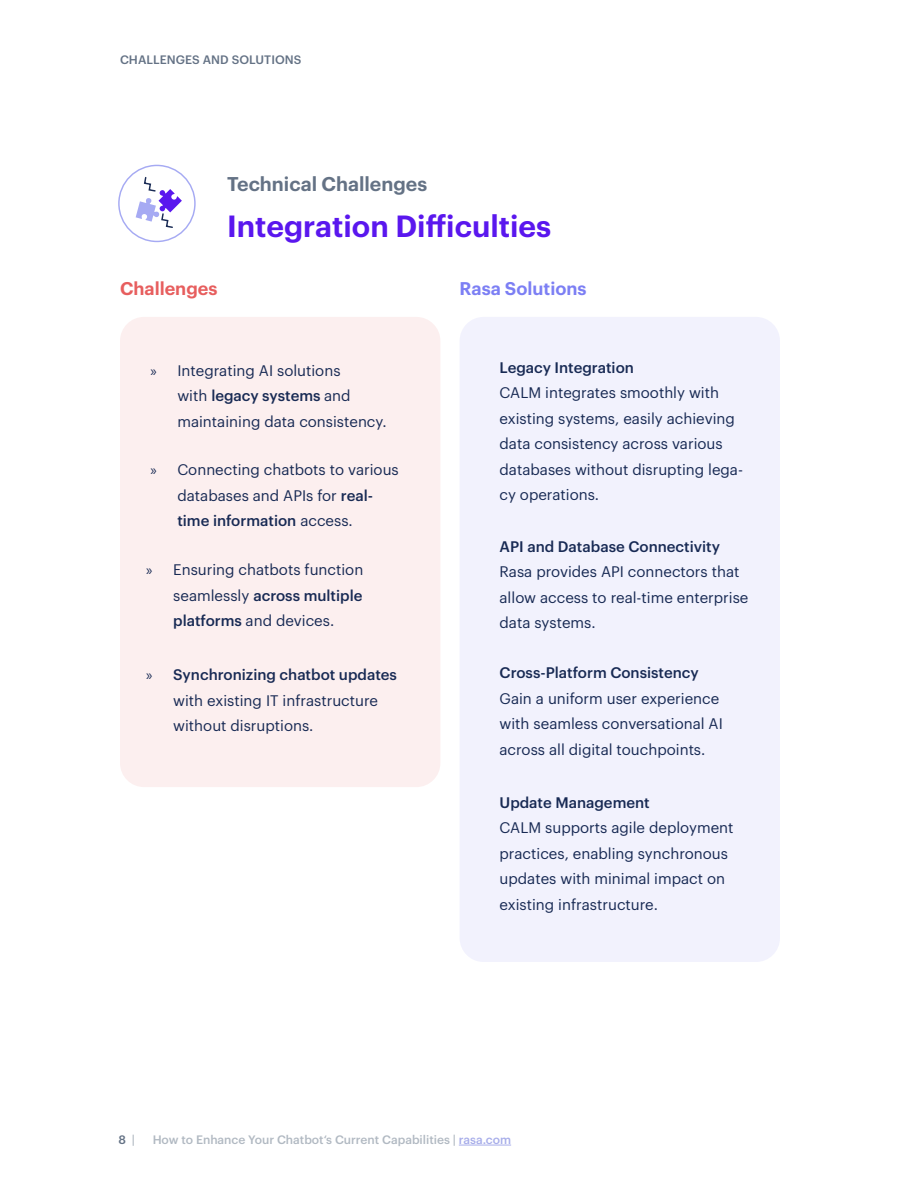
<style>
.page{position:relative;width:900px;height:1200px;background:#fff}
.page>*{position:absolute;margin:0;border:0;box-sizing:border-box;transform-origin:0 0}
.t1{font:600 30px "Graphik";color:#5a17ee}
.t2{font:600 19.5px "Graphik";color:#647285}
.t3{font:600 18px "Graphik";color:#7c7ff4}
.t4{font:600 18px "Graphik";color:#e75e5e}
.t5{font:15px/25.5px "Graphik";color:#182a54}
.t6{font:500 15px "Graphik";color:#182a54}
.t7{font:500 12px "Graphik";color:#b1b9c2}
.t8{font:500 12px "Graphik";letter-spacing:.005em;color:#647285}
.s1{font-family:"Myriad Pro"}
.s2{font-weight:500}
.s3{color:#b1b9c2}
.s4{color:#a7adea}
</style>
<div class="page">
<hr style="left:459px;top:1145px;width:52px;height:1px;background:#a7adea">
<div style="left:120px;top:317px;width:320px;height:470px;background:#fcefef;border-radius:24px"></div>
<div style="left:460px;top:317px;width:320px;height:645px;background:#f2f2fd;border-radius:24px"></div>
<div style="left:118px;top:165px;width:78px;height:77px;border:1px solid #a6aaf3;border-radius:50%"></div>
<svg style="left:136px;top:177px;width:46px;height:51px"></svg>
<p class="t8" style="left:120px;top:50px;width:183px">CHALLENGES AND SOLUTIONS</p>
<h2 class="t2" style="left:227px;top:169px;width:202px">Technical Challenges</h2>
<h1 class="t1" style="left:227px;top:203px;width:326px">Integration Difficulties</h1>
<p class="t4" style="left:120px;top:274px;width:99px">Challenges</p>
<p class="t3" style="left:460px;top:274px;width:129px">Rasa Solutions</p>
<p class="t5" style="left:177px;top:356px;width:211px;text-indent:-27px"><span class="s1">»</span> Integrating AI solutions<br>with <span class="s2">legacy systems</span> and maintaining data consistency.</p>
<p class="t6" style="left:500px;top:356px;width:136px">Legacy Integration</p>
<p class="t5" style="left:500px;top:379px;width:245px">CALM integrates smoothly with existing systems, easily achieving data consistency across various databases without disrupting lega&shy;cy operations.</p>
<p class="t5" style="left:177px;top:456px;width:223px;text-indent:-27px"><span class="s1">»</span> Connecting chatbots to various databases and APIs for <span class="s2">real&shy;time information</span> access.</p>
<p class="t5" style="left:173px;top:556px;width:192px;text-align:justify;text-indent:-27px"><span class="s1">»</span> Ensuring chatbots function seamlessly <span class="s2">across multiple platforms</span> and devices.</p>
<p class="t5" style="left:173px;top:661px;width:225px;text-indent:-27px"><span class="s1">»</span> <span class="s2">Synchronizing chatbot updates </span>with existing IT infrastructure without disruptions.</p>
<p class="t6" style="left:500px;top:535px;width:222px">API and Database Connectivity</p>
<p class="t5" style="left:500px;top:558px;width:250px">Rasa provides API connectors that allow access to real-time enterprise data systems.</p>
<p class="t6" style="left:500px;top:662px;width:201px">Cross-Platform Consistency</p>
<p class="t5" style="left:500px;top:684px;width:225px">Gain a uniform user experience with seamless conversational AI across all digital touchpoints.</p>
<p class="t6" style="left:500px;top:791px;width:152px">Update Management</p>
<p class="t5" style="left:500px;top:814px;width:235px">CALM supports agile deployment practices, enabling synchronous updates with minimal impact on existing infrastructure.</p>
<p class="t8" style="left:119px;top:1130px;width:18px">8 <span class="s3">|</span></p>
<p class="t7" style="left:153px;top:1130px;width:360px">How to Enhance Your Chatbot‘s Current Capabilities | <span class="s4">rasa.com</span></p>
</div>
